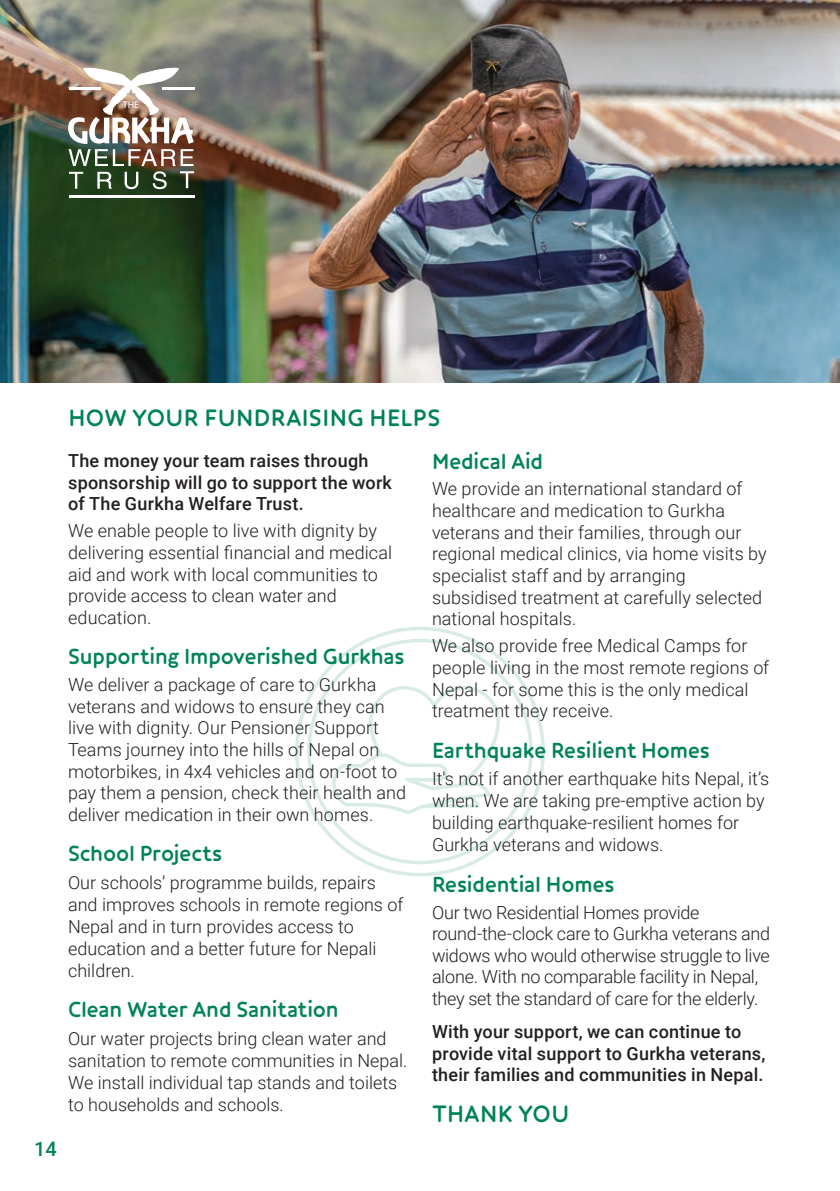
<style>
.page{position:relative;width:840px;height:1191px;background:#fff}
.page>*{position:absolute;margin:0;border:0;box-sizing:border-box;transform-origin:0 0}
.t1{font:700 24px "Core Humanist Sans";letter-spacing:.015em;color:#008356}
.t2{font:700 22px "Core Humanist Sans";letter-spacing:-.005em;color:#008356}
.t3{font:500 20px "Roboto";color:#008356}
.t4{font:300 18px/21.6px "Roboto";color:#231f20}
.t5{font:500 18px/21.6px "Roboto";letter-spacing:.015em;color:#231f20}
.t6{font:9.8px "Myriad Pro";color:#fff}
</style>
<div class="page">
<img style="left:0;top:0;width:839px;height:383px">
<hr style="left:162px;top:87px;width:33px;height:2px;background:#fff">
<hr style="left:69px;top:195px;width:126px;height:2px;background:#fff">
<img style="left:68px;top:68px;width:126px;height:121px">
<svg style="left:295px;top:626px;width:249px;height:250px"></svg>
<p class="t6" style="left:123px;top:98px;width:18px">THE</p>
<p class="t3" style="left:34px;top:1134px;width:24px">14</p>
<h1 class="t1" style="left:68px;top:402px;width:373px">HOW YOUR FUNDRAISING HELPS</h1>
<p class="t5" style="left:68px;top:449px;width:325px">The money your team raises through sponsorship will go to support the work of The Gurkha Welfare Trust.</p>
<p class="t4" style="left:68px;top:519px;width:325px">We enable people to live with dignity by delivering essential financial and medical aid and work with local communities to provide access to clean water and education.</p>
<p class="t2" style="left:68px;top:642px;width:338px">Supporting Impoverished Gurkhas</p>
<p class="t4" style="left:68px;top:673px;width:339px">We deliver a package of care to Gurkha veterans and widows to ensure they can live with dignity. Our Pensioner Support Teams journey into the hills of Nepal on motorbikes, in 4x4 vehicles and on-foot to pay them a pension, check their health and deliver medication in their own homes.</p>
<p class="t2" style="left:68px;top:839px;width:155px">School Projects</p>
<p class="t4" style="left:68px;top:870px;width:337px">Our schools’ programme builds, repairs and improves schools in remote regions of Nepal and in turn provides access to education and a better future for Nepali children.</p>
<p class="t2" style="left:68px;top:995px;width:272px">Clean Water And Sanitation</p>
<p class="t4" style="left:68px;top:1026px;width:341px">Our water projects bring clean water and sanitation to remote communities in Nepal.<br>We install individual tap stands and toilets to households and schools.</p>
<p class="t2" style="left:432px;top:446px;width:113px">Medical Aid</p>
<p class="t4" style="left:432px;top:477px;width:336px">We provide an international standard of healthcare and medication to Gurkha veterans and their families, through our regional medical clinics, via home visits by specialist staff and by arranging subsidised treatment at carefully selected national hospitals.</p>
<p class="t4" style="left:432px;top:634px;width:338px">We also provide free Medical Camps for people living in the most remote regions of Nepal - for some this is the only medical treatment they receive.</p>
<p class="t2" style="left:432px;top:735px;width:279px">Earthquake Resilient Homes</p>
<p class="t4" style="left:432px;top:767px;width:338px">It's not if another earthquake hits Nepal, it’s when. We are taking pre-emptive action by building earthquake-resilient homes for Gurkha veterans and widows.</p>
<p class="t2" style="left:432px;top:869px;width:184px">Residential Homes</p>
<p class="t4" style="left:432px;top:900px;width:339px">Our two Residential Homes provide round-the-clock care to Gurkha veterans and widows who would otherwise struggle to live alone. With no comparable facility in Nepal, they set the standard of care for the elderly.</p>
<p class="t5" style="left:432px;top:1020px;width:335px">With your support, we can continue to provide vital support to Gurkha veterans, their families and communities in Nepal.</p>
<h1 class="t1" style="left:432px;top:1097px;width:138px">THANK YOU</h1>
</div>
